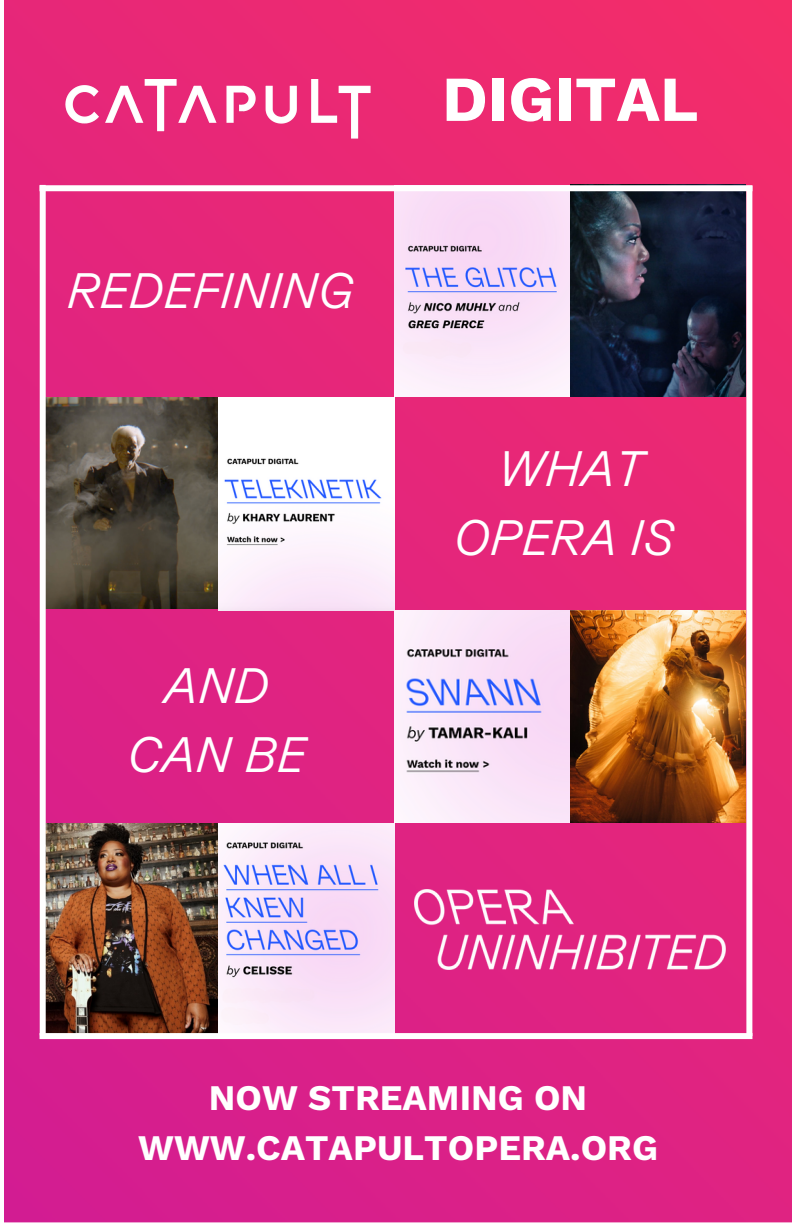
<style>
.page{position:relative;width:792px;height:1224px;background:#fff}
.page>*{position:absolute;margin:0;border:0;box-sizing:border-box;transform-origin:0 0}
.t1{font:700 64px "Work Sans";color:#fff}
.t2{font:300 49.8px/69.2px "GT Planar Italic 15";color:#fff;text-align:center}
.t3{font:700 36px "Work Sans";color:#fff}
</style>
<div class="page">
<img style="left:4px;top:0;width:788px;height:1223px">
<img style="left:394px;top:191px;width:352px;height:206px">
<img style="left:46px;top:823px;width:348px;height:210px">
<img style="left:46px;top:397px;width:348px;height:213px">
<img style="left:394px;top:611px;width:352px;height:211px">
<img style="left:415px;top:890px;width:310px;height:79px">
<div style="left:40px;top:185px;width:6px;height:850px;background:#fff"></div>
<div style="left:746px;top:186px;width:6px;height:850px;background:#fff"></div>
<div style="left:40px;top:1033px;width:712px;height:6px;background:#fff"></div>
<div style="left:40px;top:185px;width:712px;height:6px;background:#fff"></div>
<img style="left:66px;top:79px;width:304px;height:60px">
<p class="t2" style="left:67px;top:255px;width:288px">REDEFINING</p>
<p class="t2" style="left:127px;top:650px;width:180px">AND<br>CAN BE</p>
<p class="t1" style="left:442px;top:61px;width:258px">DIGITAL</p>
<h2 class="t2" style="left:453px;top:433px;width:222px">WHAT<br>OPERA IS</h2>
<p class="t3" style="left:209px;top:1077px;width:380px">NOW STREAMING ON</p>
<p class="t3" style="left:138px;top:1126px;width:521px">WWW.CATAPULTOPERA.ORG</p>
</div>
